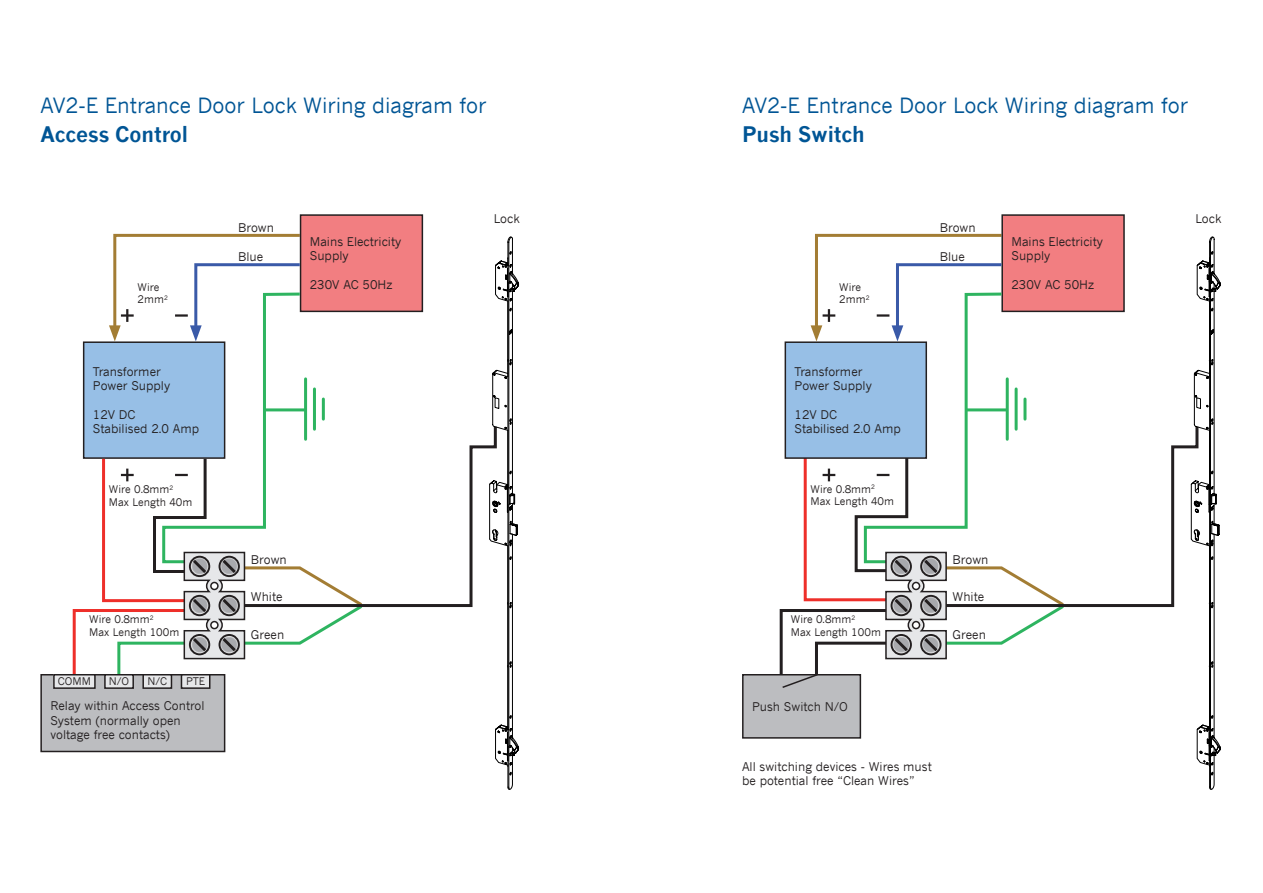
<style>
.page{position:relative;width:1263px;height:893px;background:#fff}
.page>*{position:absolute;margin:0;border:0;box-sizing:border-box;transform-origin:0 0}
.t1{font:21px "News Gothic";color:#005595}
.t2{font:700 21px "News Gothic";color:#005595}
.t3{font:12px/14.4px "News Gothic";color:#231f20}
.t4{font:10.5px/12.6px "News Gothic";color:#231f20}
</style>
<div class="page">
<svg style="left:365px;top:445px;width:124px;height:162px"></svg>
<div style="left:301px;top:215px;width:121px;height:96px;background:#f27e81"></div>
<div style="left:300px;top:214px;width:123px;height:98px;border:2px solid #231f20"></div>
<div style="left:41px;top:675px;width:184px;height:76px;background:#bcbdc0"></div>
<div style="left:40px;top:674px;width:185px;height:78px;border:2px solid #231f20"></div>
<svg style="left:72px;top:232px;width:293px;height:512px"></svg>
<svg style="left:489px;top:237px;width:31px;height:552px"></svg>
<div style="left:1002px;top:215px;width:122px;height:96px;background:#f27e81"></div>
<div style="left:1001px;top:214px;width:124px;height:98px;border:2px solid #231f20"></div>
<div style="left:743px;top:675px;width:117px;height:63px;background:#bcbdc0"></div>
<div style="left:742px;top:674px;width:119px;height:65px;border:2px solid #231f20"></div>
<svg style="left:1066px;top:445px;width:125px;height:162px"></svg>
<svg style="left:1191px;top:237px;width:30px;height:552px"></svg>
<svg style="left:778px;top:232px;width:288px;height:457px"></svg>
<div style="left:105px;top:675px;width:28px;height:13px;background:#e6e7e9"></div>
<div style="left:104px;top:674px;width:30px;height:15px;border:2px solid #231f20"></div>
<div style="left:54px;top:675px;width:41px;height:13px;background:#e6e7e9"></div>
<div style="left:53px;top:674px;width:43px;height:15px;border:2px solid #231f20"></div>
<div style="left:143px;top:675px;width:28px;height:13px;background:#e6e7e9"></div>
<div style="left:142px;top:674px;width:30px;height:15px;border:2px solid #231f20"></div>
<div style="left:181px;top:675px;width:29px;height:13px;background:#e6e7e9"></div>
<div style="left:181px;top:674px;width:29px;height:15px;border:2px solid #231f20"></div>
<h1 class="t1" style="left:40px;top:92px;width:447px">AV2-E Entrance Door Lock Wiring diagram for</h1>
<h1 class="t2" style="left:40px;top:121px;width:149px">Access Control</h1>
<h1 class="t1" style="left:742px;top:92px;width:447px">AV2-E Entrance Door Lock Wiring diagram for</h1>
<h1 class="t2" style="left:742px;top:121px;width:124px">Push Switch</h1>
<p class="t4" style="left:138px;top:280px;width:32px">Wire<br>2mm<sup>2</sup></p>
<p class="t3" style="left:238px;top:220px;width:37px">Brown</p>
<p class="t3" style="left:238px;top:249px;width:27px">Blue</p>
<p class="t3" style="left:310px;top:234px;width:93px">Mains Electricity<br>Supply</p>
<p class="t3" style="left:310px;top:277px;width:84px">230V AC 50Hz</p>
<p class="t3" style="left:494px;top:211px;width:27px">Lock</p>
<p class="t4" style="left:839px;top:280px;width:32px">Wire<br>2mm<sup>2</sup></p>
<p class="t3" style="left:940px;top:220px;width:37px">Brown</p>
<p class="t3" style="left:940px;top:249px;width:27px">Blue</p>
<p class="t3" style="left:1011px;top:234px;width:93px">Mains Electricity<br>Supply</p>
<p class="t3" style="left:1011px;top:277px;width:84px">230V AC 50Hz</p>
<p class="t3" style="left:93px;top:364px;width:79px">Transformer<br>Power Supply</p>
<p class="t3" style="left:93px;top:407px;width:108px">12V DC<br>Stabilised 2.0 Amp</p>
<p class="t3" style="left:794px;top:364px;width:79px">Transformer<br>Power Supply</p>
<p class="t3" style="left:794px;top:407px;width:108px">12V DC<br>Stabilised 2.0 Amp</p>
<p class="t4" style="left:109px;top:483px;width:85px">Wire 0.8mm<sup>2<br></sup>Max Length 40m</p>
<p class="t4" style="left:811px;top:482px;width:85px">Wire 0.8mm<sup>2<br></sup>Max Length 40m</p>
<p class="t3" style="left:251px;top:552px;width:37px">Brown</p>
<p class="t3" style="left:251px;top:589px;width:33px">White</p>
<p class="t3" style="left:251px;top:627px;width:35px">Green</p>
<p class="t4" style="left:89px;top:613px;width:92px">Wire 0.8mm<sup>2<br></sup>Max Length 100m</p>
<p class="t4" style="left:791px;top:613px;width:92px">Wire 0.8mm<sup>2<br></sup>Max Length 100m</p>
<p class="t4" style="left:58px;top:675px;width:35px">COMM</p>
<p class="t4" style="left:109px;top:675px;width:22px">N/O</p>
<p class="t4" style="left:147px;top:675px;width:21px">N/C</p>
<p class="t4" style="left:186px;top:675px;width:21px">PTE</p>
<p class="t3" style="left:50px;top:699px;width:156px">Relay within Access Control<br>System (normally open voltage free contacts)</p>
<p class="t3" style="left:752px;top:699px;width:97px">Push Switch N/O</p>
<p class="t3" style="left:742px;top:759px;width:191px">All switching devices - Wires must be potential free “Clean Wires”</p>
<p class="t3" style="left:952px;top:552px;width:37px">Brown</p>
<p class="t3" style="left:952px;top:589px;width:33px">White</p>
<p class="t3" style="left:952px;top:627px;width:35px">Green</p>
<p class="t3" style="left:1195px;top:211px;width:27px">Lock</p>
</div>
